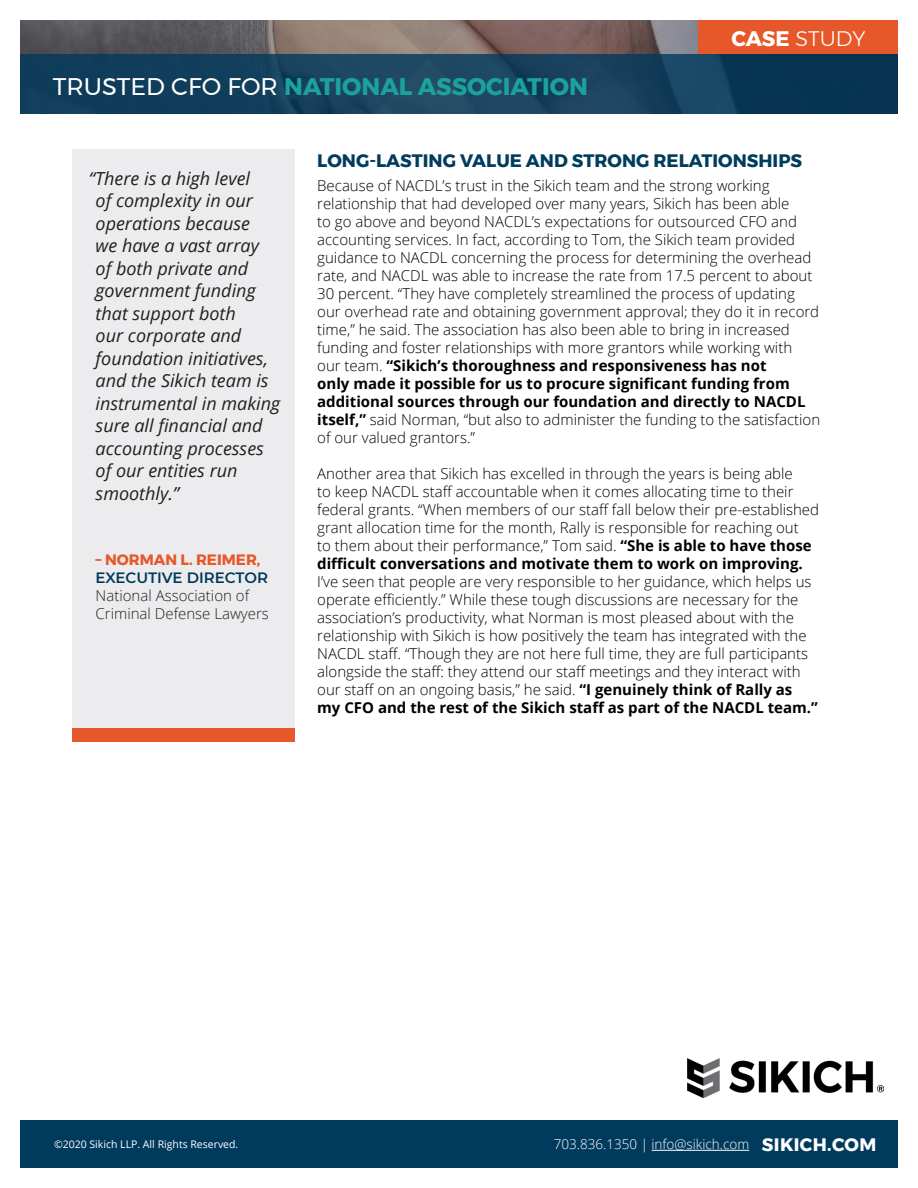
<style>
.page{position:relative;width:918px;height:1188px;background:#fff}
.page>*{position:absolute;margin:0;border:0;box-sizing:border-box;transform-origin:0 0}
.Title_White{font:700 24px "Montserrat";color:#1ca29c}
.Service_Area_Name{font:300 21px "Montserrat";color:#fff}
.Main_Body_Text{font:italic 18px/22.5px "Open Sans";color:#231f20}
.Main_Body_Text-2{font:700 18px "Montserrat";color:#003c5e}
.t1{font:700 18px "Montserrat";letter-spacing:.02em;color:#fff}
.Main_Body_Text-3{font:300 15px/18px "Open Sans";color:#000}
.Main_Body_Text-4{font:300 15px/18px "Open Sans";color:#231f20}
.Main_Body_Text-5{font:600 15px/18px "Montserrat";letter-spacing:-.005em;color:#003a5d}
.t2{font:300 13.5px "Open Sans";color:#fff}
.t3{font:10.5px "Open Sans";color:#fff}
.s1{font-weight:400;color:#fff}
.s2{font-weight:700}
.s3{font-weight:700;color:#e65829}
</style>
<div class="page">
<div style="left:20px;top:1120px;width:878px;height:48px;background:#003a5d"></div>
<img style="left:20px;top:20px;width:679px;height:34px">
<svg style="left:20px;top:54px;width:878px;height:59px;background:#133f5b"></svg>
<img style="left:688px;top:1058px;width:195px;height:39px">
<div style="left:699px;top:20px;width:199px;height:34px;background:#e65829"></div>
<div style="left:72px;top:727px;width:222px;height:15px;background:#e65829"></div>
<div style="left:72px;top:149px;width:222px;height:578px;background:#ececee"></div>
<hr style="left:652px;top:1150px;width:97px;height:1px;background:#fff">
<p class="Title_White" style="left:53px;top:68px;width:536px"><span class="s1">TRUSTED CFO FOR</span> NATIONAL ASSOCIATION</p>
<p class="Service_Area_Name" style="left:731px;top:23px;width:136px"><span class="s2">CASE</span> STUDY</p>
<p class="Main_Body_Text" style="left:96px;top:166px;width:186px;text-indent:-7px">“There is a high level<br>of complexity in our operations because<br>we have a vast array<br>of both private and government funding that support both<br>our corporate and foundation initiatives, and the Sikich team is instrumental in making sure all financial and accounting processes of our entities run smoothly.”</p>
<p class="Main_Body_Text-5" style="left:96px;top:550px;width:174px"><span class="s3">– NORMAN L. REIMER,<br></span>EXECUTIVE DIRECTOR</p>
<p class="Main_Body_Text-4" style="left:96px;top:586px;width:175px">National Association of<br>Criminal Defense Lawyers</p>
<p class="Main_Body_Text-2" style="left:317px;top:146px;width:486px">LONG-LASTING VALUE AND STRONG RELATIONSHIPS</p>
<p class="Main_Body_Text-3" style="left:317px;top:177px;width:504px">Because of NACDL’s trust in the Sikich team and the strong working relationship that had developed over many years, Sikich has been able<br>to go above and beyond NACDL’s expectations for outsourced CFO and accounting services. In fact, according to Tom, the Sikich team provided guidance to NACDL concerning the process for determining the overhead rate, and NACDL was able to increase the rate from 17.5 percent to about 30 percent. “They have completely streamlined the process of updating our overhead rate and obtaining government approval; they do it in record time,” he said. The association has also been able to bring in increased funding and foster relationships with more grantors while working with<br>our team. <span class="s2">“Sikich’s thoroughness and responsiveness has not<br>only made it possible for us to procure significant funding from additional sources through our foundation and directly to NACDL itself,”</span> said Norman, “but also to administer the funding to the satisfaction of our valued grantors.”</p>
<p class="Main_Body_Text-3" style="left:317px;top:464px;width:503px">Another area that Sikich has excelled in through the years is being able<br>to keep NACDL staff accountable when it comes allocating time to their federal grants. “When members of our staff fall below their pre-established grant allocation time for the month, Rally is responsible for reaching out<br>to them about their performance,” Tom said. <span class="s2">“She is able to have those difficult conversations and motivate them to work on improving.<br></span>I’ve seen that people are very responsible to her guidance, which helps us operate efficiently.” While these tough discussions are necessary for the association’s productivity, what Norman is most pleased about with the relationship with Sikich is how positively the team has integrated with the NACDL staff. “Though they are not here full time, they are full participants alongside the staff: they attend our staff meetings and they interact with our staff on an ongoing basis,” he said. <span class="s2">“I genuinely think of Rally as my CFO and the rest of the Sikich staff as part of the NACDL team.”</span></p>
<p class="t3" style="left:54px;top:1137px;width:186px">©2020 Sikich LLP. All Rights Reserved.</p>
<p class="t2" style="left:554px;top:1135px;width:197px">703.836.1350 | info@sikich.com</p>
<p class="t1" style="left:762px;top:1130px;width:116px">SIKICH.COM</p>
</div>
